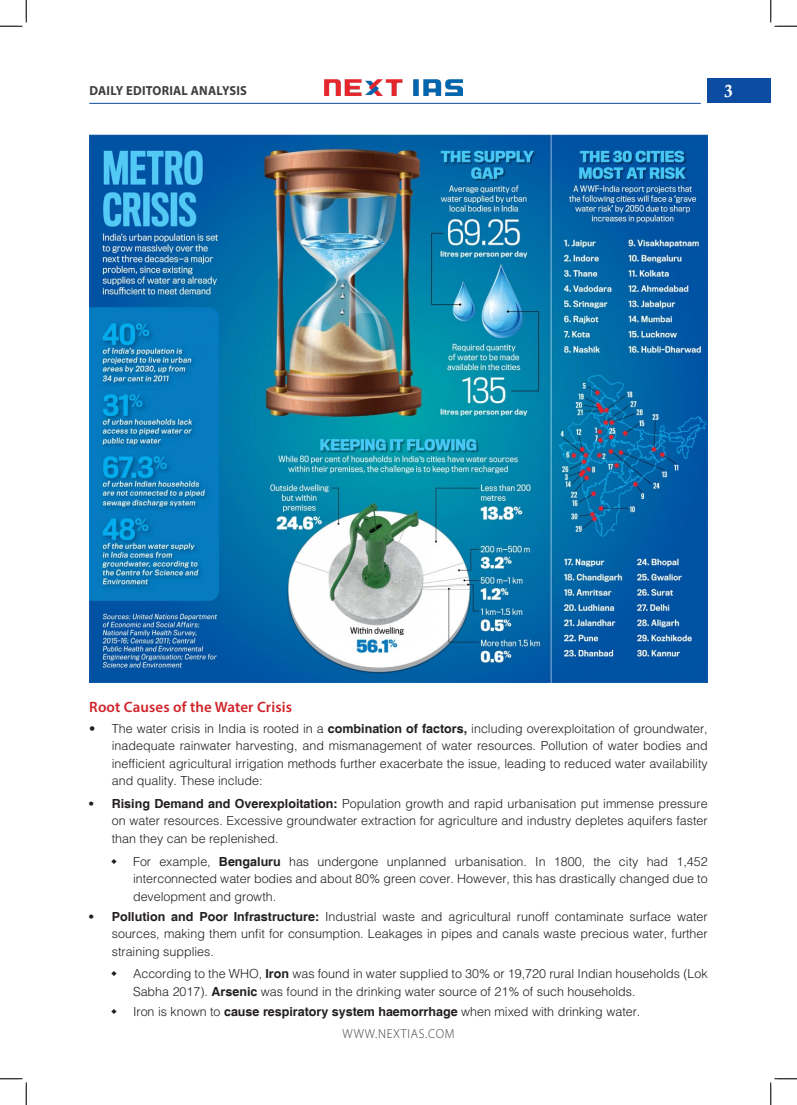
<style>
.page{position:relative;width:797px;height:1105px;background:#fff}
.page>*{position:absolute;margin:0;border:0;box-sizing:border-box;transform-origin:0 0}
.t1{font:17.5px "Calis MT Bol";color:#fff}
.H-2{font:600 15px "Myriad Pro";letter-spacing:.01em;color:#d1232a}
.t2{font:700 13.12px "Myriad Pro";letter-spacing:.02em;color:#3e3e3f;scale:.95 1}
.t3{font:300 13.12px "Myriad Pro";letter-spacing:.06em;color:#3e3e3f;scale:.95 1}
.t4{font:300 12.5px/17.5px "Helvetica";color:#231f20;text-align:justify}
.s1{font-weight:700}
</style>
<div class="page">
<div style="left:707px;top:79px;width:63px;height:24px;background:#0d4da1"></div>
<img style="left:325px;top:80px;width:137px;height:15px">
<hr style="left:89px;top:103px;width:612px;height:1px;background:#0d4da1">
<img style="left:89px;top:134px;width:618px;height:549px">
<svg style="left:0;top:0;width:27px;height:27px"></svg>
<svg style="left:0;top:1078px;width:27px;height:27px"></svg>
<svg style="left:770px;top:0;width:27px;height:27px"></svg>
<svg style="left:770px;top:1078px;width:27px;height:27px"></svg>
<p class="t2" style="left:89px;top:82px;width:167px">DAILY EDITORIAL ANALYSIS</p>
<h1 class="t1" style="left:724px;top:81px;width:10px">3</h1>
<p class="H-2" style="left:89px;top:697px;width:204px">Root Causes of the Water Crisis</p>
<p class="t4" style="left:112px;top:719px;width:597px;text-indent:-23px">• The water crisis in India is rooted in a <span class="s1">combination of factors,</span> including overexploitation of groundwater, inadequate rainwater harvesting, and mismanagement of water resources. Pollution of water bodies and inefficient agricultural irrigation methods further exacerbate the issue, leading to reduced water availability and quality. These include:</p>
<p class="t4" style="left:112px;top:794px;width:597px;text-indent:-22px"><span class="s1">• Rising Demand and Overexploitation:</span> Population growth and rapid urbanisation put immense pressure on water resources. Excessive groundwater extraction for agriculture and industry depletes aquifers faster than they can be replenished.</p>
<p class="t4" style="left:133px;top:852px;width:576px">For example, <span class="s1">Bengaluru</span> has undergone unplanned urbanisation. In 1800, the city had 1,452 interconnected water bodies and about 80% green cover. However, this has drastically changed due to development and growth.</p>
<p class="t4" style="left:112px;top:907px;width:597px;text-indent:-22px"><span class="s1">• Pollution and Poor Infrastructure:</span> Industrial waste and agricultural runoff contaminate surface water sources, making them unfit for consumption. Leakages in pipes and canals waste precious water, further straining supplies.</p>
<p class="t4" style="left:133px;top:965px;width:576px">According to the WHO, <span class="s1">Iron</span> was found in water supplied to 30% or 19,720 rural Indian households (Lok<br>Sabha 2017). <span class="s1">Arsenic</span> was found in the drinking water source of 21% of such households.</p>
<p class="t4" style="left:133px;top:1002px;width:509px">Iron is known to <span class="s1">cause respiratory system haemorrhage</span> when mixed with drinking water.</p>
<p class="t3" style="left:342px;top:1026px;width:119px">WWW.NEXTIAS.COM</p>
</div>
